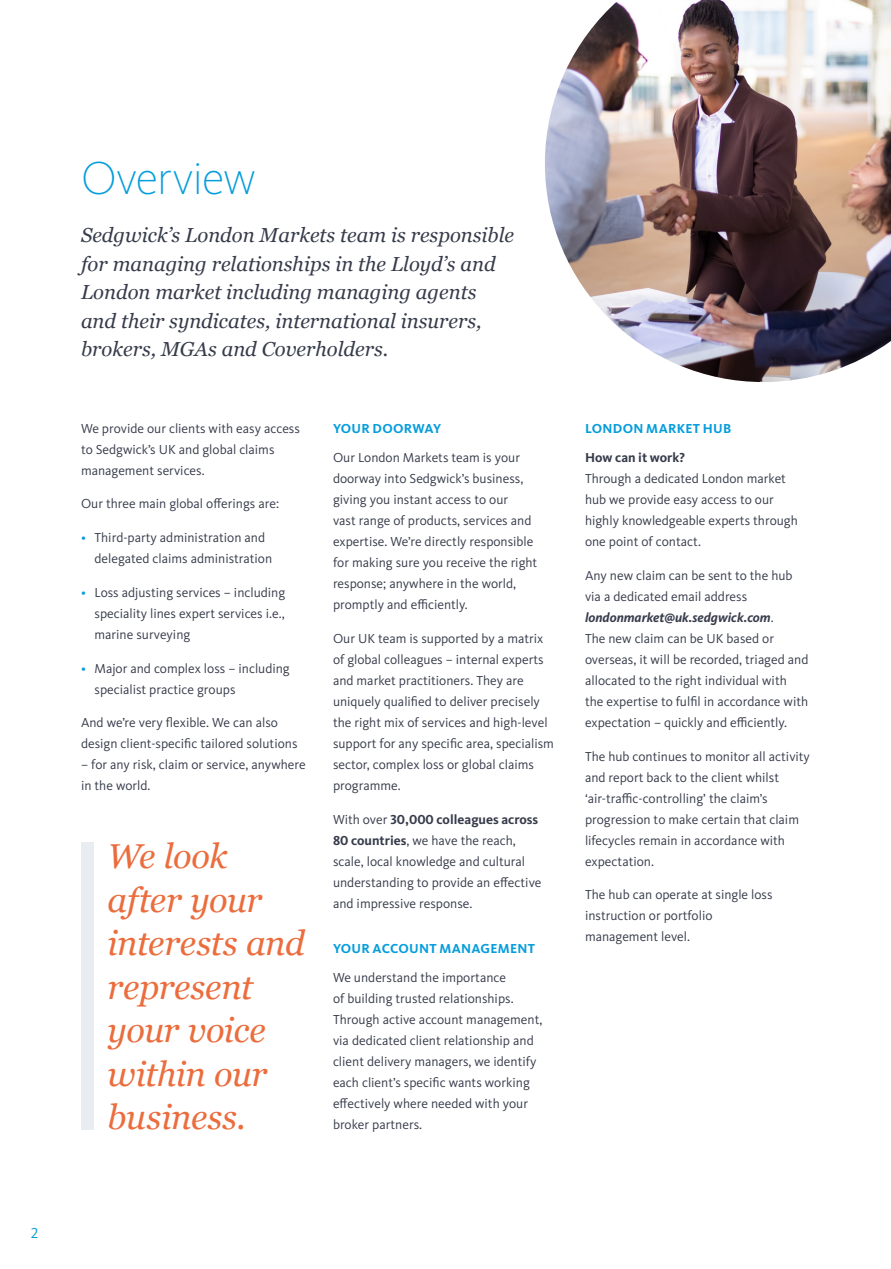
<style>
.page{position:relative;width:891px;height:1269px;background:#fff}
.page>*{position:absolute;margin:0;border:0;box-sizing:border-box;transform-origin:0 0}
.t1{font:200 48px "Kievit OT";letter-spacing:-.02em;color:#069ddc}
.t2{font:italic 34.5px/43.5px "Georgia";letter-spacing:-.015em;color:#eb6d3d}
.Intro{font:italic 20.25px/28.5px "Georgia";color:#373c4b}
.t3{font:15px "Kievit OT";color:#069ddc}
.Body{font:13.5px/21px "Kievit OT";color:#373c4b}
.Para_title{font:700 13.5px "Kievit OT";letter-spacing:.02em;color:#069ddc}
.s1{color:#069ddc}
.s2{font-weight:700}
.s3{font-weight:700;font-style:italic}
</style>
<div class="page">
<img style="left:545px;top:0;width:346px;height:382px">
<div style="left:81px;top:842px;width:13px;height:287px;background:#e9edf2"></div>
<p class="t3" style="left:31px;top:1224px;width:9px">2</p>
<p class="t1" style="left:81px;top:149px;width:176px">Overview</p>
<p class="Intro" style="left:81px;top:221px;width:435px">Sedgwick’s London Markets team is responsible for managing relationships in the Lloyd’s and London market including managing agents and their syndicates, international insurers, brokers, MGAs and Coverholders.</p>
<p class="Body" style="left:81px;top:417px;width:220px">We provide our clients with easy access to Sedgwick’s UK and global claims management services.</p>
<p class="Body" style="left:81px;top:493px;width:200px">Our three main global offerings are:</p>
<p class="Body" style="left:94px;top:527px;width:179px;text-indent:-14px"><span class="s1">•</span> Third-party administration and delegated claims administration</p>
<p class="Body" style="left:94px;top:582px;width:192px;text-align:justify;text-indent:-14px"><span class="s1">•</span> Loss adjusting services – including speciality lines expert services i.e., marine surveying</p>
<p class="Body" style="left:94px;top:657px;width:197px;text-indent:-14px"><span class="s1">•</span> Major and complex loss – including specialist practice groups</p>
<p class="Body" style="left:81px;top:712px;width:218px">And we’re very flexible. We can also design client-specific tailored solutions</p>
<p class="Body" style="left:81px;top:754px;width:226px">– for any risk, claim or service, anywhere in the world.</p>
<p class="t2" style="left:108px;top:835px;width:199px">We look after your interests and represent your voice within our business.</p>
<p class="Para_title" style="left:333px;top:420px;width:110px">YOUR DOORWAY</p>
<p class="Body" style="left:333px;top:447px;width:206px">Our London Markets team is your doorway into Sedgwick’s business, giving you instant access to our<br>vast range of products, services and expertise. We’re directly responsible for making sure you receive the right response; anywhere in the world, promptly and efficiently.</p>
<p class="Body" style="left:333px;top:628px;width:222px">Our UK team is supported by a matrix of global colleagues – internal experts and market practitioners. They are uniquely qualified to deliver precisely the right mix of services and high-level support for any specific area, specialism sector, complex loss or global claims programme.</p>
<p class="Body" style="left:333px;top:808px;width:210px">With over <span class="s2">30,000 colleagues across 80 countries</span>, we have the reach, scale, local knowledge and cultural understanding to provide an effective and impressive response.</p>
<p class="Para_title" style="left:333px;top:940px;width:204px">YOUR ACCOUNT MANAGEMENT</p>
<p class="Body" style="left:333px;top:967px;width:211px">We understand the importance<br>of building trusted relationships.<br>Through active account management, via dedicated client relationship and client delivery managers, we identify each client’s specific wants working effectively where needed with your broker partners.</p>
<p class="Para_title" style="left:585px;top:420px;width:148px">LONDON MARKET HUB</p>
<p class="Body" style="left:585px;top:447px;width:214px"><span class="s2">How can it work?<br></span>Through a dedicated London market hub we provide easy access to our highly knowledgeable experts through one point of contact.</p>
<p class="Body" style="left:585px;top:565px;width:225px">Any new claim can be sent to the hub via a dedicated email address <span class="s3">londonmarket@uk.sedgwick.com</span>.<br>The new claim can be UK based or overseas, it will be recorded, triaged and allocated to the right individual with the expertise to fulfil in accordance with expectation – quickly and efficiently.</p>
<p class="Body" style="left:585px;top:745px;width:226px">The hub continues to monitor all activity and report back to the client whilst ‘air-traffic-controlling’ the claim’s progression to make certain that claim lifecycles remain in accordance with expectation.</p>
<p class="Body" style="left:585px;top:884px;width:189px">The hub can operate at single loss instruction or portfolio management level.</p>
</div>
